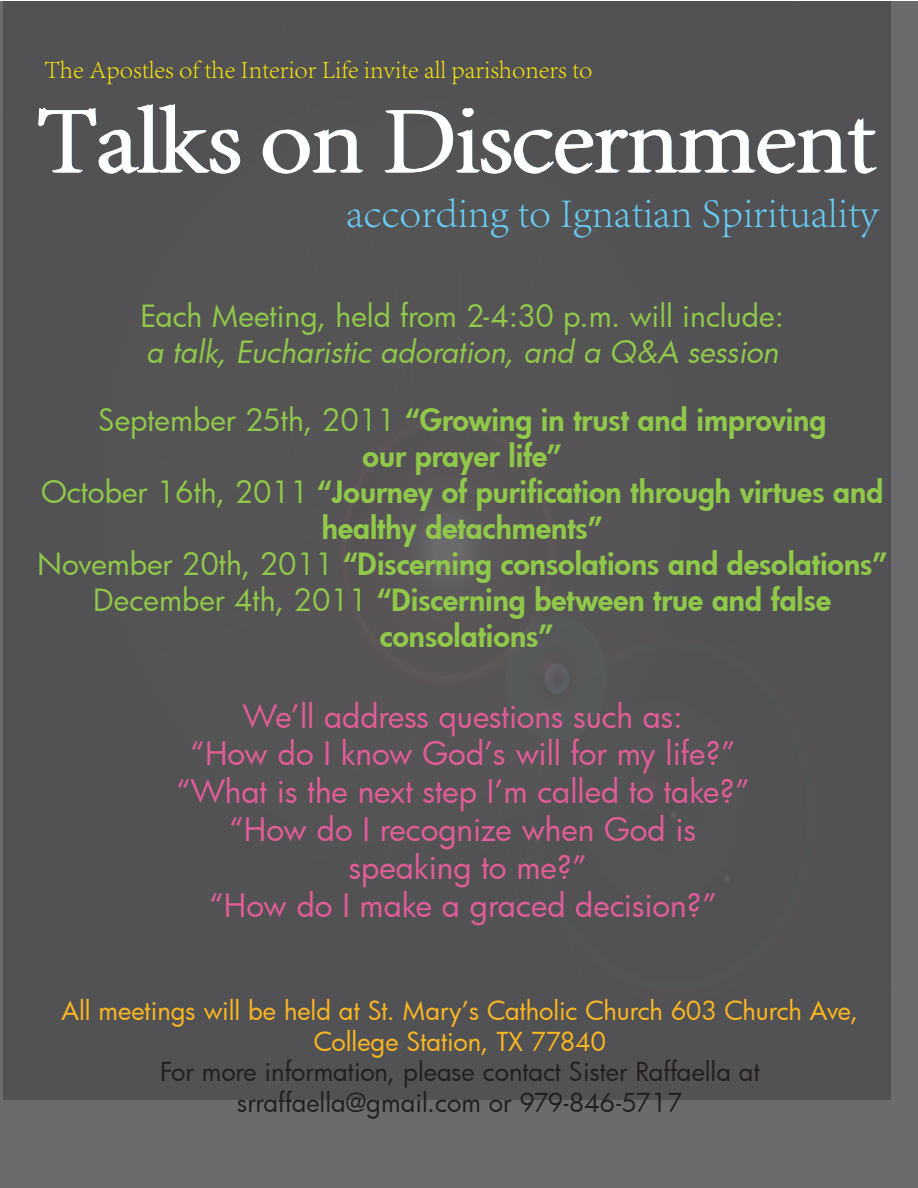
<style>
.page{position:relative;width:918px;height:1188px;background:#fff}
.page>*{position:absolute;margin:0;border:0;box-sizing:border-box;transform-origin:0 0}
.t1{font:300 97.5px "Adobe Song Std";color:#fff}
.t2{font:300 42px "Adobe Song Std";color:#67cbf3}
.t3{font:31.5px/37.8px "Futura";color:#e15d98;text-align:center}
.t4{font:800 30px/36px "Futura";color:#90c84a;text-align:center}
.t5{font:30px "Futura";color:#90c84a}
.t6{font:italic 30px "Futura";letter-spacing:-.005em;color:#90c84a}
.t7{font:25.5px/30.6px "Futura";color:#231f20;text-align:center}
.t8{font:25.5px/30.6px "Futura";letter-spacing:-.005em;color:#fcb721;text-align:center}
.t9{font:300 25.5px "Adobe Song Std";color:#fbe607}
.s1{font-weight:400}
</style>
<div class="page">
<div style="left:0;top:2px;width:918px;height:1186px;background:#6b6b6e"></div>
<div style="left:3px;top:1px;width:888px;height:1098px;background:#525255"></div>
<div style="left:502px;top:603px;width:341px;height:424px;background:#525255;border-radius:50%"></div>
<div style="left:434px;top:533px;width:31px;height:38px;background:#6b6b6e;border-radius:50%"></div>
<div style="left:506px;top:615px;width:101px;height:125px;background:#57595a;border-radius:50%"></div>
<p class="t9" style="left:45px;top:55px;width:549px">The Apostles of the Interior Life invite all parishoners to</p>
<h1 class="t1" style="left:38px;top:84px;width:838px">Talks on Discernment</h1>
<h1 class="t1" style="left:477px;top:83px;width:149px">s r</h1>
<h1 class="t1" style="left:845px;top:83px;width:29px">t</h1>
<h1 class="t1" style="left:593px;top:84px;width:34px">r</h1>
<h1 class="t1" style="left:846px;top:84px;width:29px">t</h1>
<h2 class="t2" style="left:346px;top:189px;width:534px">according to Ignatian Spirituality</h2>
<p class="t5" style="left:140px;top:295px;width:645px">Each Meeting, held from 2-4:30 p.m. will include:</p>
<p class="t6" style="left:146px;top:331px;width:634px">a talk, Eucharistic adoration, and a Q&amp;A session</p>
<p class="t4" style="left:37px;top:401px;width:852px"><span class="s1">September 25th, 2011</span> “Growing in trust and improving<br>our prayer life”<br><span class="s1">October 16th, 2011</span> “Journey of purification through virtues and healthy detachments”<br><span class="s1">November 20th, 2011</span> “Discerning consolations and desolations” <span class="s1">December 4th, 2011</span> “Discerning between true and false consolations”</p>
<p class="t3" style="left:176px;top:696px;width:575px">We’ll address questions such as:<br>“How do I know God’s will for my life?” “What is the next step I’m called to take?” “How do I recognize when God is speaking to me?”<br>“How do I make a graced decision?”</p>
<p class="t8" style="left:62px;top:995px;width:798px">All meetings will be held at St. Mary’s Catholic Church 603 Church Ave,<br>College Station, TX 77840</p>
<p class="t7" style="left:160px;top:1056px;width:601px">For more information, please contact Sister Raffaella at srraffaella@gmail.com or 979-846-5717</p>
</div>
